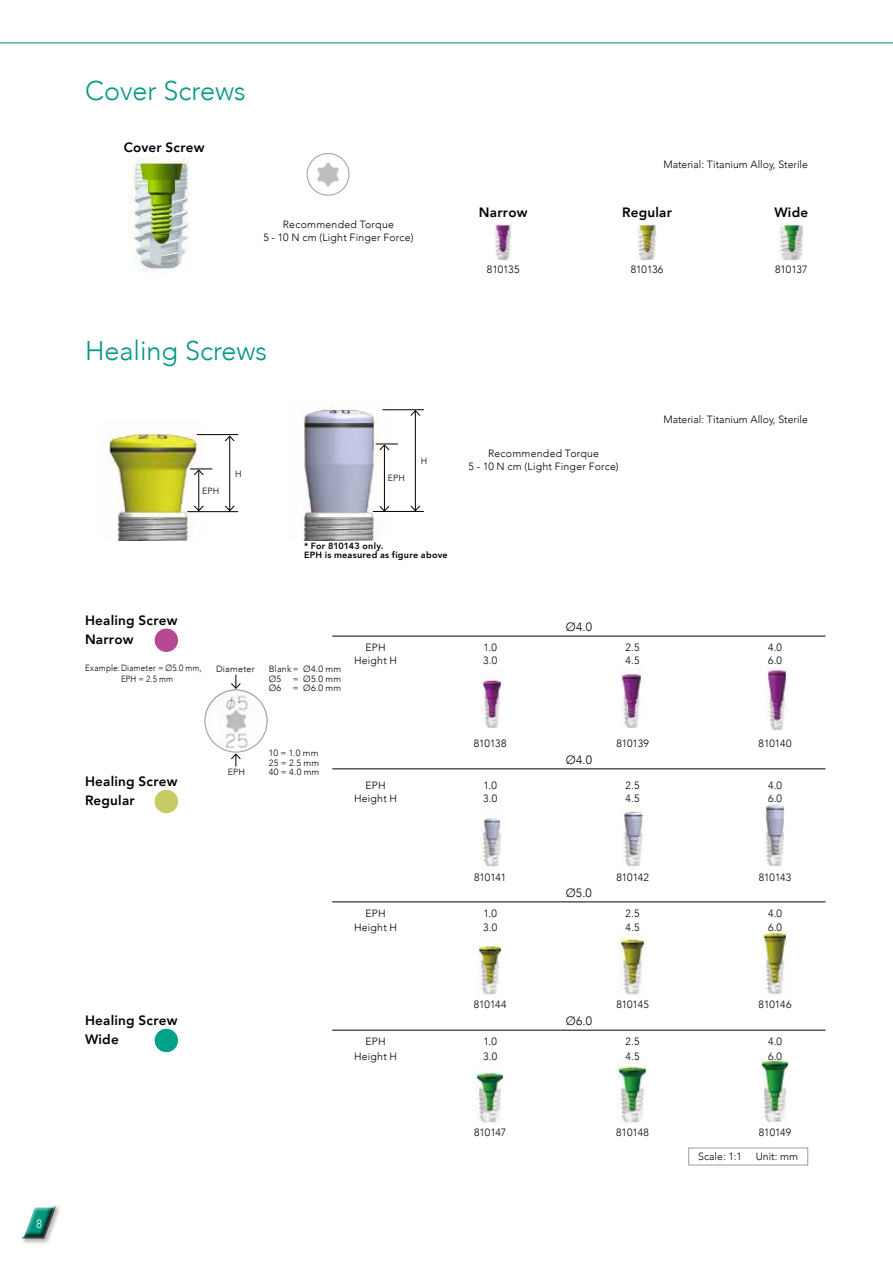
<style>
.page{position:relative;width:893px;height:1263px;background:#fff}
.page>*{position:absolute;margin:0;border:0;box-sizing:border-box;transform-origin:0 0}
.t1{font:300 27px "Avenir";color:#009880}
.t2{font:800 13.5px/19.5px "Avenir";letter-spacing:.015em;color:#000}
.t3{font:300 12px "Avenir";letter-spacing:.025em;color:#000}
.t4{font:300 12px "Avenir";color:#fff;scale:.9 1}
.t5{font:300 10.5px/14.2px "Avenir";letter-spacing:.005em;color:#000}
.t6{font:300 10.5px/13.5px "Avenir";letter-spacing:.025em;color:#000;text-align:center}
.t7{font:300 9px/9.8px "Avenir";letter-spacing:.025em;color:#000;text-align:justify}
.t8{font:800 9px/9px "Avenir";letter-spacing:.03em;color:#000}
.t9{font:300 9px "Avenir";letter-spacing:.025em;color:#000;scale:.9 1}
</style>
<div class="page">
<svg style="left:0;top:42px;width:893px;height:2px;background:#7fcabf"></svg>
<div style="left:20px;top:1204px;width:43px;height:41px;background:#000;opacity:.3"></div>
<svg style="left:20px;top:1204px;width:42px;height:35px"></svg>
<img style="left:302px;top:406px;width:88px;height:134px">
<hr style="left:384px;top:445px;width:1px;height:66px;background:#000">
<svg style="left:379px;top:506px;width:11px;height:5px"></svg>
<hr style="left:373px;top:511px;width:51px;height:1px;background:#000">
<hr style="left:415px;top:411px;width:1px;height:100px;background:#000">
<svg style="left:410px;top:410px;width:10px;height:6px"></svg>
<svg style="left:410px;top:505px;width:10px;height:6px"></svg>
<svg style="left:376px;top:444px;width:22px;height:6px"></svg>
<hr style="left:382px;top:409px;width:42px;height:1px;background:#000">
<img style="left:107px;top:433px;width:97px;height:107px">
<hr style="left:187px;top:511px;width:51px;height:1px;background:#000">
<hr style="left:229px;top:436px;width:1px;height:75px;background:#000">
<svg style="left:225px;top:436px;width:10px;height:6px"></svg>
<svg style="left:225px;top:505px;width:10px;height:6px"></svg>
<hr style="left:197px;top:434px;width:41px;height:1px;background:#000">
<hr style="left:199px;top:470px;width:1px;height:41px;background:#000">
<svg style="left:190px;top:469px;width:22px;height:6px"></svg>
<svg style="left:194px;top:505px;width:10px;height:6px"></svg>
<img style="left:205px;top:690px;width:62px;height:62px;border-radius:31px">
<div style="left:204px;top:689px;width:64px;height:63px;border:1px solid #9d9e9e;border-radius:50%"></div>
<svg style="left:231px;top:675px;width:10px;height:14px"></svg>
<svg style="left:231px;top:753px;width:10px;height:13px"></svg>
<img style="left:313px;top:160px;width:26px;height:27px">
<div style="left:307px;top:153px;width:42px;height:43px;border:1px solid #9d9e9e;border-radius:50%"></div>
<img style="left:481px;top:668px;width:21px;height:60px">
<img style="left:621px;top:668px;width:21px;height:60px">
<img style="left:766px;top:668px;width:21px;height:63px">
<img style="left:481px;top:818px;width:20px;height:49px">
<img style="left:622px;top:810px;width:21px;height:57px">
<img style="left:764px;top:804px;width:21px;height:62px">
<img style="left:477px;top:945px;width:26px;height:50px">
<img style="left:620px;top:934px;width:25px;height:63px">
<img style="left:762px;top:929px;width:26px;height:65px">
<img style="left:475px;top:1068px;width:30px;height:57px">
<img style="left:760px;top:1058px;width:30px;height:65px">
<img style="left:618px;top:1058px;width:29px;height:67px">
<hr style="left:332px;top:636px;width:493px;height:1px;background:#000">
<hr style="left:332px;top:769px;width:493px;height:1px;background:#000">
<hr style="left:332px;top:902px;width:493px;height:1px;background:#000">
<hr style="left:332px;top:1030px;width:493px;height:1px;background:#000">
<img style="left:129px;top:157px;width:60px;height:114px">
<img style="left:495px;top:223px;width:17px;height:37px">
<img style="left:778px;top:223px;width:26px;height:38px">
<img style="left:636px;top:223px;width:20px;height:37px">
<div style="left:688px;top:1148px;width:120px;height:17px;border:1px solid #9d9e9e"></div>
<svg style="left:155px;top:629px;width:23px;height:23px"></svg>
<svg style="left:155px;top:1029px;width:23px;height:23px"></svg>
<svg style="left:155px;top:790px;width:23px;height:23px"></svg>
<p class="t4" style="left:37px;top:1217px;width:8px">8</p>
<h1 class="t1" style="left:85px;top:74px;width:162px">Cover Screws</h1>
<p class="t2" style="left:124px;top:137px;width:82px">Cover Screw</p>
<p class="t6" style="left:263px;top:218px;width:152px">Recommended Torque<br>5 - 10 N cm (Light Finger Force)</p>
<p class="t5" style="left:663px;top:158px;width:146px">Material: Titanium Alloy, Sterile</p>
<p class="t2" style="left:479px;top:202px;width:50px">Narrow</p>
<p class="t2" style="left:622px;top:202px;width:51px">Regular</p>
<p class="t2" style="left:774px;top:202px;width:35px">Wide</p>
<p class="t5" style="left:487px;top:262px;width:34px">810135</p>
<p class="t5" style="left:631px;top:262px;width:34px">810136</p>
<p class="t5" style="left:775px;top:262px;width:34px">810137</p>
<h1 class="t1" style="left:85px;top:335px;width:184px">Healing Screws</h1>
<p class="t7" style="left:202px;top:486px;width:19px">EPH</p>
<p class="t7" style="left:235px;top:469px;width:8px">H</p>
<p class="t2" style="left:85px;top:610px;width:94px">Healing Screw<br>Narrow</p>
<p class="t7" style="left:388px;top:473px;width:19px">EPH</p>
<p class="t7" style="left:421px;top:456px;width:8px">H</p>
<p class="t8" style="left:304px;top:541px;width:145px">* For 810143 only.<br>EPH is measured as figure above</p>
<p class="t5" style="left:366px;top:640px;width:21px">EPH</p>
<p class="t9" style="left:85px;top:663px;width:131px">Example:Diameter = Ø5.0 mm,</p>
<p class="t7" style="left:216px;top:664px;width:40px">Diameter</p>
<p class="t9" style="left:121px;top:673px;width:59px">EPH = 2.5 mm</p>
<p class="t7" style="left:269px;top:664px;width:74px">Blank= Ø4.0 mm<br>Ø5</p>
<p class="t7" style="left:293px;top:673px;width:50px">= Ø5.0 mm</p>
<p class="t7" style="left:269px;top:683px;width:14px">Ø6</p>
<p class="t7" style="left:293px;top:683px;width:50px">= Ø6.0 mm</p>
<p class="t5" style="left:354px;top:653px;width:45px">Height H</p>
<p class="t2" style="left:85px;top:771px;width:94px">Healing Screw<br>Regular</p>
<p class="t7" style="left:228px;top:767px;width:19px">EPH</p>
<p class="t7" style="left:269px;top:748px;width:52px">10 = 1.0 mm 25 = 2.5 mm 40 = 4.0 mm</p>
<p class="t5" style="left:366px;top:778px;width:21px">EPH</p>
<p class="t5" style="left:354px;top:791px;width:45px">Height H</p>
<p class="t6" style="left:469px;top:446px;width:152px">Recommended Torque<br>5 - 10 N cm (Light Finger Force)</p>
<p class="t5" style="left:663px;top:412px;width:146px">Material: Titanium Alloy, Sterile</p>
<p class="t3" style="left:566px;top:619px;width:28px">Ø4.0</p>
<p class="t5" style="left:483px;top:640px;width:16px;line-height:13.2px">1.0<br>3.0</p>
<p class="t5" style="left:626px;top:640px;width:16px;line-height:13.2px">2.5<br>4.5</p>
<p class="t5" style="left:768px;top:640px;width:16px;line-height:13.2px">4.0<br>6.0</p>
<p class="t5" style="left:474px;top:736px;width:34px">810138</p>
<p class="t5" style="left:616px;top:736px;width:34px">810139</p>
<p class="t5" style="left:759px;top:736px;width:34px">810140</p>
<p class="t3" style="left:566px;top:752px;width:28px">Ø4.0</p>
<p class="t5" style="left:483px;top:779px;width:16px;line-height:13.2px">1.0<br>3.0</p>
<p class="t5" style="left:626px;top:779px;width:16px;line-height:13.2px">2.5<br>4.5</p>
<p class="t5" style="left:768px;top:779px;width:16px;line-height:13.2px">4.0<br>6.0</p>
<p class="t5" style="left:366px;top:906px;width:21px">EPH</p>
<p class="t5" style="left:354px;top:920px;width:45px">Height H</p>
<p class="t5" style="left:474px;top:870px;width:34px">810141</p>
<p class="t5" style="left:616px;top:870px;width:34px">810142</p>
<p class="t5" style="left:759px;top:870px;width:34px">810143</p>
<p class="t3" style="left:566px;top:885px;width:28px">Ø5.0</p>
<p class="t5" style="left:483px;top:906px;width:16px">1.0<br>3.0</p>
<p class="t5" style="left:626px;top:906px;width:16px">2.5<br>4.5</p>
<p class="t5" style="left:768px;top:906px;width:16px">4.0<br>6.0</p>
<p class="t2" style="left:85px;top:1010px;width:94px">Healing Screw<br>Wide</p>
<p class="t5" style="left:366px;top:1034px;width:21px">EPH</p>
<p class="t5" style="left:354px;top:1049px;width:45px">Height H</p>
<p class="t5" style="left:474px;top:997px;width:34px">810144</p>
<p class="t5" style="left:616px;top:997px;width:34px">810145</p>
<p class="t5" style="left:759px;top:997px;width:34px">810146</p>
<p class="t3" style="left:566px;top:1013px;width:28px">Ø6.0</p>
<p class="t5" style="left:483px;top:1034px;width:16px">1.0<br>3.0</p>
<p class="t5" style="left:626px;top:1034px;width:16px">2.5<br>4.5</p>
<p class="t5" style="left:768px;top:1034px;width:16px">4.0<br>6.0</p>
<p class="t5" style="left:474px;top:1125px;width:34px">810147</p>
<p class="t5" style="left:616px;top:1125px;width:34px">810148</p>
<p class="t5" style="left:759px;top:1125px;width:34px">810149</p>
<p class="t5" style="left:698px;top:1149px;width:45px">Scale: 1:1</p>
<p class="t5" style="left:756px;top:1149px;width:44px">Unit: mm</p>
</div>
